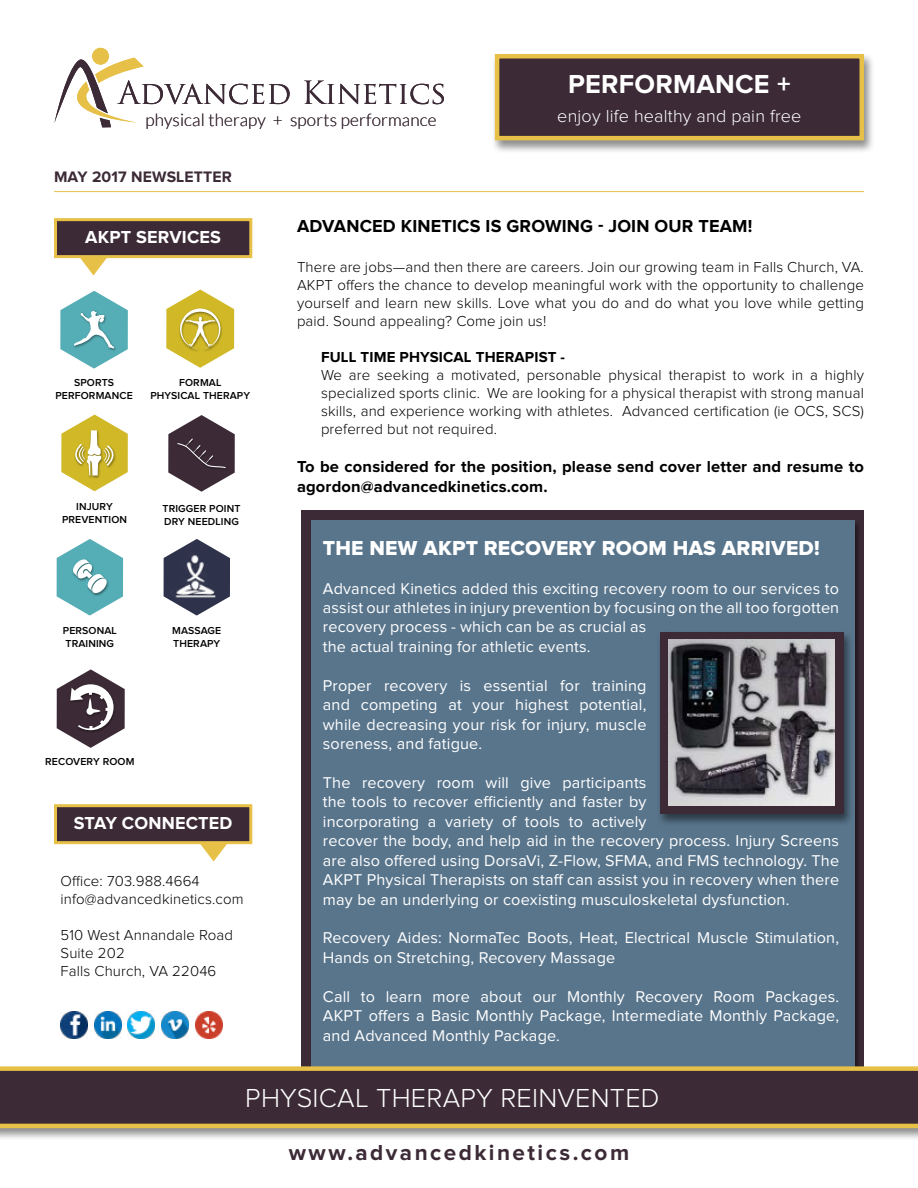
<style>
.page{position:relative;width:918px;height:1188px;background:#fff}
.page>*{position:absolute;margin:0;border:0;box-sizing:border-box;transform-origin:0 0}
.t1{font:300 27px "Proxima Nova";letter-spacing:.01em;color:#fff}
.t2{font:700 27px "Proxima Nova";letter-spacing:.01em;color:#fff}
.t3{font:700 22.5px "Proxima Nova";letter-spacing:.11em;color:#3c2b36}
.t4{font:21px "Proxima Nova Extrabld";letter-spacing:.01em;color:#fff}
.t5{font:700 18px "Proxima Nova";letter-spacing:.01em;color:#000}
.t6{font:300 18px "Proxima Nova";letter-spacing:.01em;color:#fff}
.t7{font:700 18px "Proxima Nova";letter-spacing:.01em;color:#fff}
.t8{font:300 17.1px "Lato";letter-spacing:.01em;color:#3c2b36}
.t9{font:700 16.5px/19.8px "Proxima Nova";letter-spacing:.01em;color:#000}
.t10{font:16.2px/19.5px "Proxima Nova";letter-spacing:.01em;color:#fff}
.t11{font:700 15.75px "Proxima Nova";letter-spacing:.01em;color:#3c2b36}
.t12{font:300 15px/18px "Proxima Nova";letter-spacing:.01em;color:#000;text-align:justify}
.t13{font:700 15px "Proxima Nova";letter-spacing:.01em;color:#000}
.t14{font:600 10.5px/12.6px "Proxima Nova";letter-spacing:.01em;color:#000;text-align:center}
</style>
<div class="page">
<svg style="left:302px;top:510px;width:562px;height:587px;fill:#3c2b36"></svg>
<div style="left:311px;top:521px;width:543px;height:573px;background:#59758c"></div>
<div style="left:491px;top:53px;width:383px;height:100px;background:#000;opacity:.45"></div>
<div style="left:495px;top:54px;width:369px;height:86px;background:#3c2b36;border:4px solid #e7c047"></div>
<hr style="left:54px;top:191px;width:810px;height:1px;background:#e7c047">
<div style="left:0;top:1066px;width:918px;height:75px;background:#000;opacity:.45"></div>
<svg style="left:0;top:1066px;width:918px;height:62px"></svg>
<div style="left:54px;top:804px;width:198px;height:40px;background:#3c2b36;border:3px solid #e7c047"></div>
<svg style="left:199px;top:842px;width:29px;height:20px"></svg>
<img style="left:60px;top:1012px;width:27px;height:27px">
<img style="left:94px;top:1012px;width:27px;height:27px">
<img style="left:128px;top:1012px;width:27px;height:27px">
<img style="left:162px;top:1012px;width:27px;height:27px">
<img style="left:195px;top:1012px;width:27px;height:27px">
<div style="left:54px;top:218px;width:198px;height:40px;background:#3c2b36;border:3px solid #e7c047"></div>
<svg style="left:79px;top:256px;width:29px;height:19px"></svg>
<div style="left:92px;top:48px;width:17px;height:17px;background:#e7c047;border-radius:50%"></div>
<svg style="left:54px;top:58px;width:390px;height:69px"></svg>
<svg style="left:61px;top:415px;width:67px;height:76px"></svg>
<svg style="left:60px;top:291px;width:68px;height:78px"></svg>
<svg style="left:166px;top:290px;width:68px;height:78px"></svg>
<svg style="left:168px;top:415px;width:67px;height:77px"></svg>
<svg style="left:57px;top:539px;width:66px;height:77px"></svg>
<svg style="left:164px;top:539px;width:66px;height:77px"></svg>
<img style="left:172px;top:552px;width:50px;height:50px">
<svg style="left:57px;top:669px;width:68px;height:79px"></svg>
<div style="left:656px;top:630px;width:198px;height:197px;background:#000;opacity:.5"></div>
<div style="left:660px;top:632px;width:184px;height:182px;background:#3c2b36"></div>
<img style="left:669px;top:640px;width:166px;height:165px">
<p class="t8" style="left:145px;top:111px;width:293px">physical therapy + sports performance</p>
<p class="t11" style="left:54px;top:170px;width:180px">MAY 2017 NEWSLETTER</p>
<h1 class="t2" style="left:568px;top:72px;width:224px">PERFORMANCE +</h1>
<p class="t6" style="left:557px;top:106px;width:246px">enjoy life healthy and pain free</p>
<p class="t7" style="left:85px;top:229px;width:137px">AKPT SERVICES</p>
<p class="t14" style="left:55px;top:377px;width:79px">SPORTS<br>PERFORMANCE</p>
<p class="t14" style="left:150px;top:377px;width:101px">FORMAL<br>PHYSICAL THERAPY</p>
<p class="t14" style="left:62px;top:501px;width:67px">INJURY<br>PREVENTION</p>
<p class="t14" style="left:163px;top:503px;width:79px;text-align:left">TRIGGER POINT<br>DRY NEEDLING</p>
<p class="t14" style="left:63px;top:625px;width:56px;text-align:left">PERSONAL<br>TRAINING</p>
<p class="t14" style="left:172px;top:625px;width:51px;text-align:left">MASSAGE<br>THERAPY</p>
<p class="t14" style="left:45px;top:756px;width:91px">RECOVERY ROOM</p>
<p class="t7" style="left:74px;top:815px;width:160px">STAY CONNECTED</p>
<p class="t12" style="left:60px;top:872px;width:185px">Office: 703.988.4664 info@advancedkinetics.com</p>
<p class="t12" style="left:60px;top:926px;width:174px;text-align:left">510 West Annandale Road<br>Suite 202<br>Falls Church, VA 22046</p>
<p class="t5" style="left:297px;top:218px;width:457px">ADVANCED KINETICS IS GROWING - JOIN OUR TEAM!</p>
<p class="t12" style="left:297px;top:258px;width:569px">There are jobs—and then there are careers. Join our growing team in Falls Church, VA.<br>AKPT offers the chance to develop meaningful work with the opportunity to challenge yourself and learn new skills. Love what you do and do what you love while getting paid. Sound appealing? Come join us!</p>
<p class="t13" style="left:321px;top:350px;width:246px">FULL TIME PHYSICAL THERAPIST -</p>
<p class="t12" style="left:321px;top:366px;width:544px">We are seeking a motivated, personable physical therapist to work in a highly specialized sports clinic. We are looking for a physical therapist with strong manual skills, and experience working with athletes. Advanced certification (ie OCS, SCS) preferred but not required.</p>
<p class="t9" style="left:297px;top:457px;width:569px">To be considered for the position, please send cover letter and resume to agordon@advancedkinetics.com.</p>
<p class="t4" style="left:323px;top:539px;width:498px">THE NEW AKPT RECOVERY ROOM HAS ARRIVED!</p>
<p class="t10" style="left:323px;top:579px;width:518px">Advanced Kinetics added this exciting recovery room to our services to assist our athletes in injury prevention by focusing on the all too forgotten recovery process - which can be as crucial as<br>the actual training for athletic events.</p>
<p class="t10" style="left:323px;top:676px;width:325px;text-align:justify">Proper recovery is essential for training and competing at your highest potential, while decreasing your risk for injury, muscle soreness, and fatigue.</p>
<p class="t10" style="left:323px;top:773px;width:518px">The recovery room will give participants<br>the tools to recover efficiently and faster by<br>incorporating a variety of tools to actively<br>recover the body, and help aid in the recovery process. Injury Screens are also offered using DorsaVi, Z-Flow, SFMA, and FMS technology. The AKPT Physical Therapists on staff can assist you in recovery when there may be an underlying or coexisting musculoskeletal dysfunction.</p>
<p class="t10" style="left:323px;top:929px;width:518px">Recovery Aides: NormaTec Boots, Heat, Electrical Muscle Stimulation,<br>Hands on Stretching, Recovery Massage</p>
<p class="t10" style="left:323px;top:987px;width:518px;text-align:justify">Call to learn more about our Monthly Recovery Room Packages.<br>AKPT offers a Basic Monthly Package, Intermediate Monthly Package, and Advanced Monthly Package.</p>
<h1 class="t1" style="left:245px;top:1082px;width:416px">PHYSICAL THERAPY REINVENTED</h1>
<h2 class="t3" style="left:289px;top:1143px;width:342px">www.advancedkinetics.com</h2>
</div>
